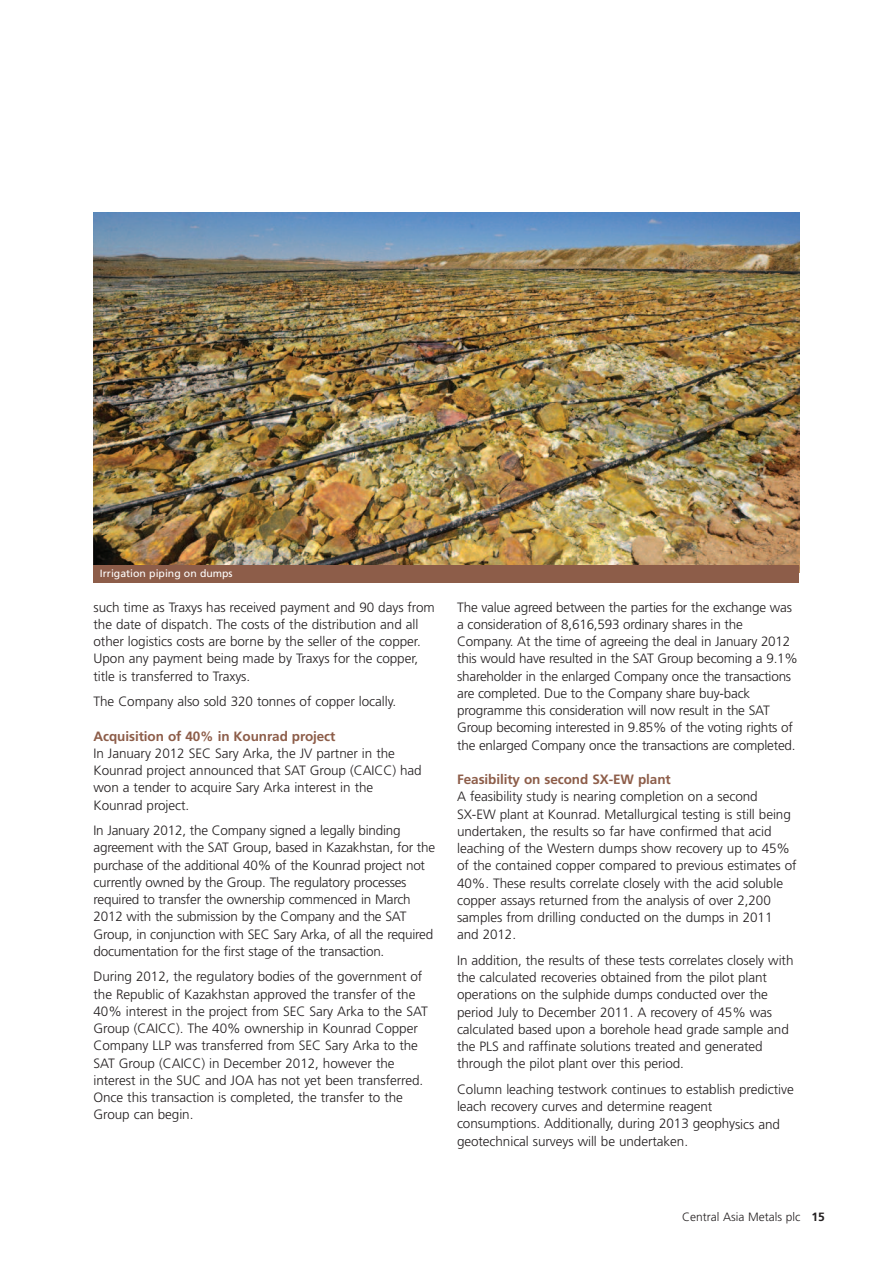
<style>
.page{position:relative;width:893px;height:1263px;background:#fff}
.page>*{position:absolute;margin:0;border:0;box-sizing:border-box;transform-origin:0 0}
.t1{font:300 13.5px/17.2px "Frutiger";letter-spacing:-.005em;color:#231f20}
.t2{font:700 13.5px "Frutiger";letter-spacing:-.005em;color:#8d5d49}
.t3{font:300 12px "Frutiger";color:#231f20}
.t4{font:10.5px "Frutiger";color:#fff}
.s1{font-weight:700}
</style>
<div class="page">
<img style="left:94px;top:213px;width:705px;height:353px">
<div style="left:94px;top:566px;width:705px;height:17px;background:#8d5d49"></div>
<p class="t4" style="left:100px;top:570px;width:134px">Irrigation piping on dumps</p>
<p class="t1" style="left:94px;top:599px;width:343px">such time as Traxys has received payment and 90 days from the date of dispatch. The costs of the distribution and all other logistics costs are borne by the seller of the copper.<br>Upon any payment being made by Traxys for the copper, title is transferred to Traxys.</p>
<p class="t1" style="left:94px;top:694px;width:304px">The Company also sold 320 tonnes of copper locally.</p>
<p class="t2" style="left:94px;top:730px;width:243px">Acquisition of 40% in Kounrad project</p>
<p class="t1" style="left:94px;top:746px;width:330px">In January 2012 SEC Sary Arka, the JV partner in the Kounrad project announced that SAT Group (CAICC) had won a tender to acquire Sary Arka interest in the Kounrad project.</p>
<p class="t1" style="left:93px;top:823px;width:343px">In January 2012, the Company signed a legally binding agreement with the SAT Group, based in Kazakhstan, for the purchase of the additional 40% of the Kounrad project not currently owned by the Group. The regulatory processes required to transfer the ownership commenced in March 2012 with the submission by the Company and the SAT Group, in conjunction with SEC Sary Arka, of all the required documentation for the first stage of the transaction.</p>
<p class="t1" style="left:93px;top:969px;width:336px">During 2012, the regulatory bodies of the government of the Republic of Kazakhstan approved the transfer of the 40% interest in the project from SEC Sary Arka to the SAT Group (CAICC). The 40% ownership in Kounrad Copper Company LLP was transferred from SEC Sary Arka to the SAT Group (CAICC) in December 2012, however the interest in the SUC and JOA has not yet been transferred.<br>Once this transaction is completed, the transfer to the Group can begin.</p>
<p class="t1" style="left:457px;top:599px;width:342px">The value agreed between the parties for the exchange was a consideration of 8,616,593 ordinary shares in the Company. At the time of agreeing the deal in January 2012 this would have resulted in the SAT Group becoming a 9.1% shareholder in the enlarged Company once the transactions are completed. Due to the Company share buy-back programme this consideration will now result in the SAT Group becoming interested in 9.85% of the voting rights of the enlarged Company once the transactions are completed.</p>
<p class="t2" style="left:457px;top:774px;width:215px">Feasibility on second SX-EW plant</p>
<p class="t1" style="left:457px;top:789px;width:341px">A feasibility study is nearing completion on a second SX-EW plant at Kounrad. Metallurgical testing is still being undertaken, the results so far have confirmed that acid leaching of the Western dumps show recovery up to 45% of the contained copper compared to previous estimates of 40%. These results correlate closely with the acid soluble copper assays returned from the analysis of over 2,200 samples from drilling conducted on the dumps in 2011 and 2012.</p>
<p class="t1" style="left:457px;top:953px;width:338px">In addition, the results of these tests correlates closely with the calculated recoveries obtained from the pilot plant operations on the sulphide dumps conducted over the period July to December 2011. A recovery of 45% was calculated based upon a borehole head grade sample and the PLS and raffinate solutions treated and generated through the pilot plant over this period.</p>
<p class="t1" style="left:457px;top:1082px;width:338px">Column leaching testwork continues to establish predictive leach recovery curves and determine reagent consumptions. Additionally, during 2013 geophysics and geotechnical surveys will be undertaken.</p>
<p class="t3" style="left:682px;top:1212px;width:144px">Central Asia Metals plc <span class="s1">15</span></p>
</div>
